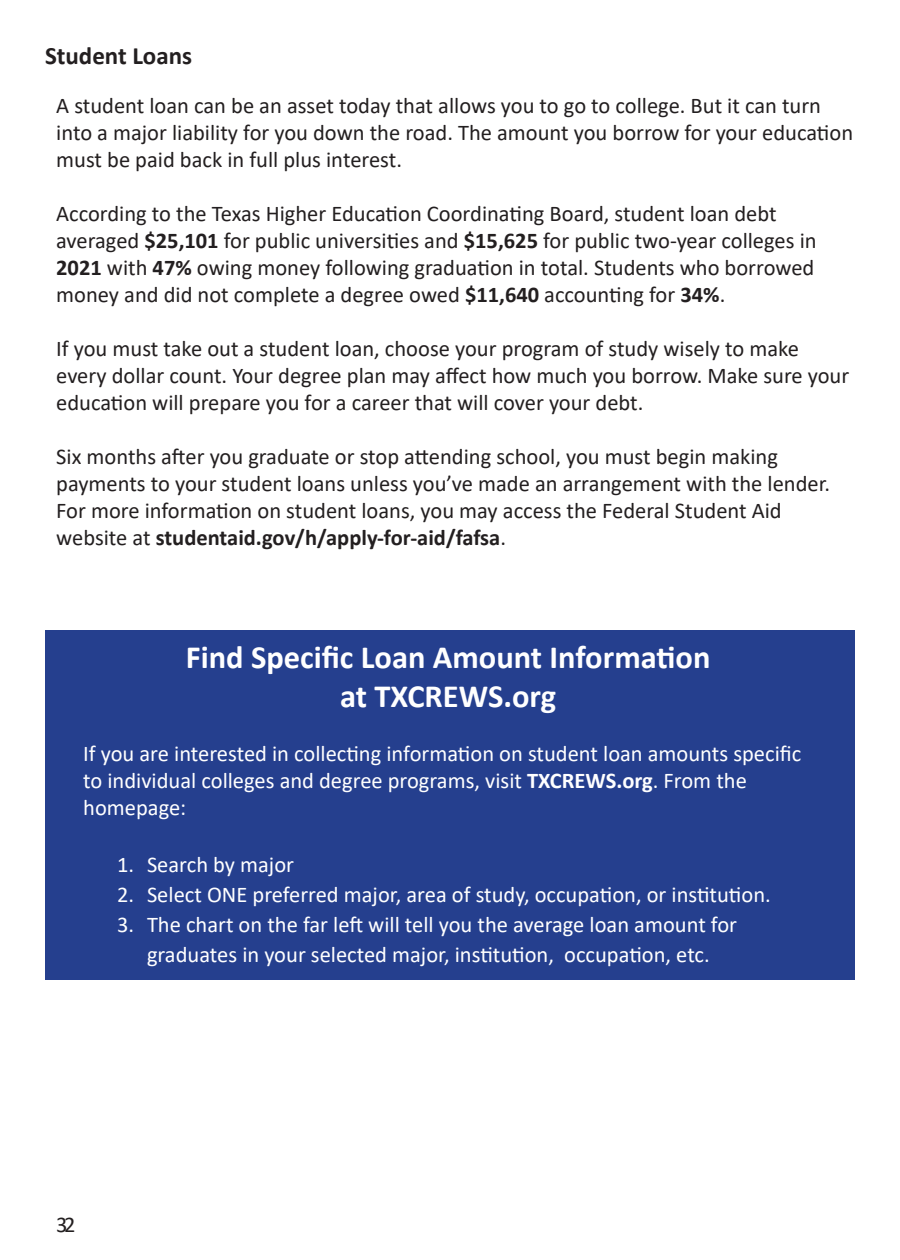
<style>
.page{position:relative;width:900px;height:1260px;background:#fff}
.page>*{position:absolute;margin:0;border:0;box-sizing:border-box;transform-origin:0 0}
.H3_13pt_Italic_Wht{font:700 32.5px/39px "Calibri";color:#fff;text-align:center}
.t1{font:700 25px "Calibri";color:#231f20}
.Body_9pt{font:22.5px/27px "Calibri";color:#231f20}
.Body_9pt_White{font:22.5px/27px "Calibri";color:#fff}
.s1{font-weight:700}
</style>
<div class="page">
<div style="left:45px;top:630px;width:810px;height:349px;background:#253f8e"></div>
<h3 class="t1" style="left:45px;top:38px;width:149px">Student Loans</h3>
<p class="Body_9pt" style="left:56px;top:92px;width:798px">A student loan can be an asset today that allows you to go to college. But it can turn into a major liability for you down the road. The amount you borrow for your education must be paid back in full plus interest.</p>
<p class="Body_9pt" style="left:56px;top:200px;width:762px">According to the Texas Higher Education Coordinating Board, student loan debt averaged <span class="s1">$25,101</span> for public universities and <span class="s1">$15,625</span> for public two-year colleges in <span class="s1">2021</span> with <span class="s1">47%</span> owing money following graduation in total. Students who borrowed money and did not complete a degree owed <span class="s1">$11,640</span> accounting for <span class="s1">34%</span>.</p>
<p class="Body_9pt" style="left:56px;top:335px;width:795px">If you must take out a student loan, choose your program of study wisely to make every dollar count. Your degree plan may affect how much you borrow. Make sure your education will prepare you for a career that will cover your debt.</p>
<p class="Body_9pt" style="left:56px;top:443px;width:775px">Six months after you graduate or stop attending school, you must begin making payments to your student loans unless you’ve made an arrangement with the lender.<br>For more information on student loans, you may access the Federal Student Aid website at <span class="s1">studentaid.gov/h/apply-for-aid/fafsa</span>.</p>
<p class="H3_13pt_Italic_Wht" style="left:186px;top:637px;width:526px">Find Specific Loan Amount Information at TXCREWS.org</p>
<p class="Body_9pt_White" style="left:83px;top:739px;width:720px">If you are interested in collecting information on student loan amounts specific to individual colleges and degree programs, visit <span class="s1">TXCREWS.org</span>. From the homepage:</p>
<p class="Body_9pt_White" style="left:117px;top:850px;width:179px">1. Search by major</p>
<p class="Body_9pt_White" style="left:117px;top:880px;width:655px">2. Select ONE preferred major, area of study, occupation, or institution.</p>
<p class="Body_9pt_White" style="left:117px;top:909px;width:622px;line-height:30px;text-align:center">3. The chart on the far left will tell you the average loan amount for graduates in your selected major, institution, occupation, etc.</p>
<p class="Body_9pt" style="left:56px;top:1210px;width:21px">32</p>
</div>
